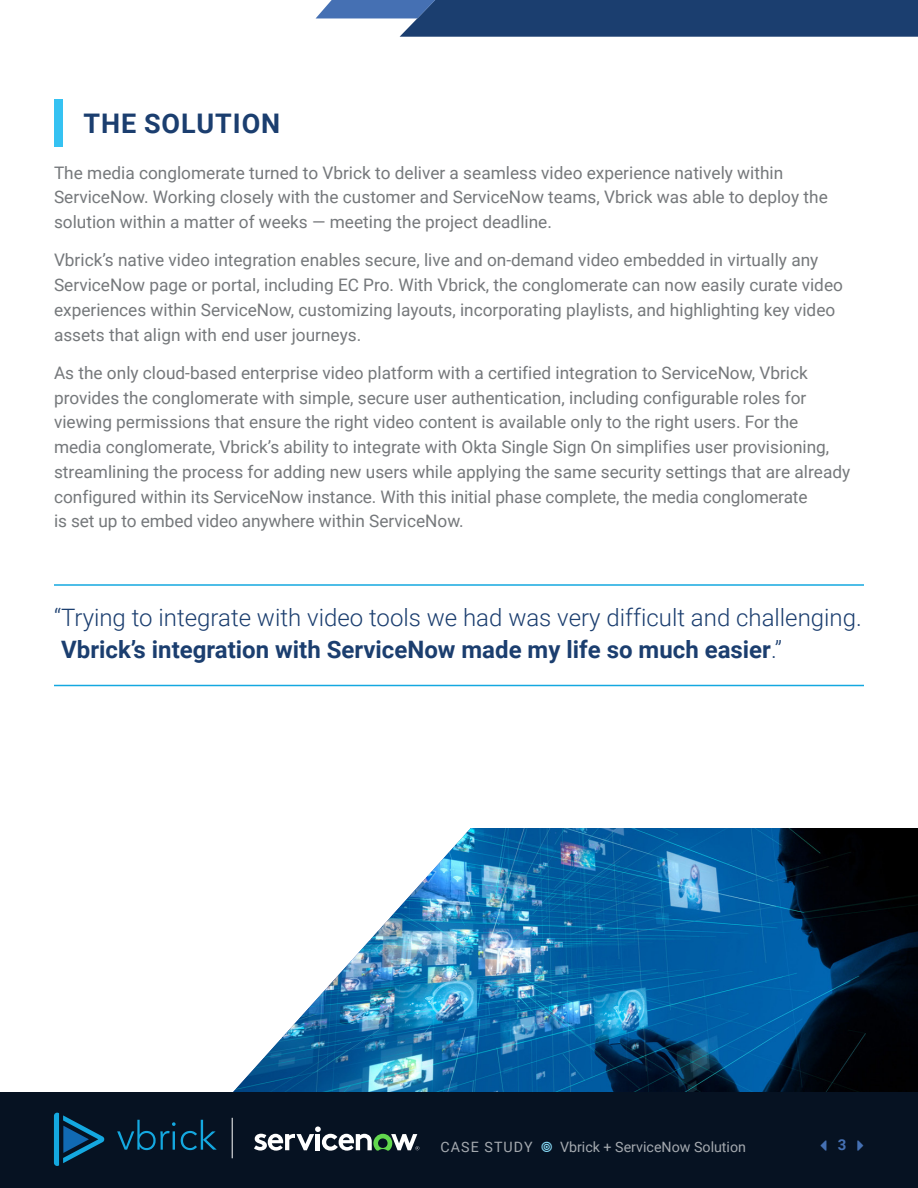
<style>
.page{position:relative;width:918px;height:1188px;background:#fff}
.page>*{position:absolute;margin:0;border:0;box-sizing:border-box;transform-origin:0 0}
.head{font:700 27px "Roboto";letter-spacing:.035em;color:#1b3e6f}
.callout_with_rules{font:300 24px/31.5px "Roboto";color:#1b3e6f}
.body{font:17.25px/24.8px "Roboto";color:#75787b}
.t1{font:700 15px "Roboto";color:#4570b3}
.t2{font:14.25px "Roboto";color:#a4a9af}
.t3{font:14.25px "Roboto";letter-spacing:.075em;color:#a4a9af}
.s1{font-weight:700}
</style>
<div class="page">
<img style="left:227px;top:828px;width:691px;height:265px">
<hr style="left:54px;top:584px;width:810px;height:2px;background:#14a8e0">
<hr style="left:54px;top:685px;width:810px;height:1px;background:#14a8e0">
<div style="left:54px;top:99px;width:9px;height:47px;background:#35c2f2"></div>
<div style="left:0;top:1093px;width:918px;height:95px;background:#061222"></div>
<svg style="left:117px;top:1120px;width:100px;height:30px"></svg>
<svg style="left:54px;top:1113px;width:51px;height:53px"></svg>
<svg style="left:254px;top:1126px;width:165px;height:25px"></svg>
<hr style="left:232px;top:1118px;width:1px;height:40px;background:#fff">
<svg style="left:316px;top:0;width:602px;height:37px;background:#335381"></svg>
<p class="head" style="left:84px;top:104px;width:198px">THE SOLUTION</p>
<p class="body" style="left:54px;top:159px;width:775px">The media conglomerate turned to Vbrick to deliver a seamless video experience natively within<br>ServiceNow. Working closely with the customer and ServiceNow teams, Vbrick was able to deploy the solution within a matter of weeks — meeting the project deadline.</p>
<p class="body" style="left:54px;top:247px;width:791px">Vbrick’s native video integration enables secure, live and on-demand video embedded in virtually any ServiceNow page or portal, including EC Pro. With Vbrick, the conglomerate can now easily curate video experiences within ServiceNow, customizing layouts, incorporating playlists, and highlighting key video assets that align with end user journeys.</p>
<p class="body" style="left:54px;top:360px;width:798px">As the only cloud-based enterprise video platform with a certified integration to ServiceNow, Vbrick provides the conglomerate with simple, secure user authentication, including configurable roles for viewing permissions that ensure the right video content is available only to the right users. For the<br>media conglomerate, Vbrick’s ability to integrate with Okta Single Sign On simplifies user provisioning, streamlining the process for adding new users while applying the same security settings that are already configured within its ServiceNow instance. With this initial phase complete, the media conglomerate<br>is set up to embed video anywhere within ServiceNow.</p>
<p class="callout_with_rules" style="left:54px;top:601px;width:809px">“Trying to integrate with video tools we had was very difficult and challenging.<br><span class="s1">Vbrick’s integration with ServiceNow made my life so much easier</span>.”</p>
<p class="t3" style="left:441px;top:1137px;width:94px">CASE STUDY</p>
<p class="t2" style="left:560px;top:1137px;width:187px">Vbrick + ServiceNow Solution</p>
<p class="t1" style="left:838px;top:1134px;width:10px">3</p>
</div>
